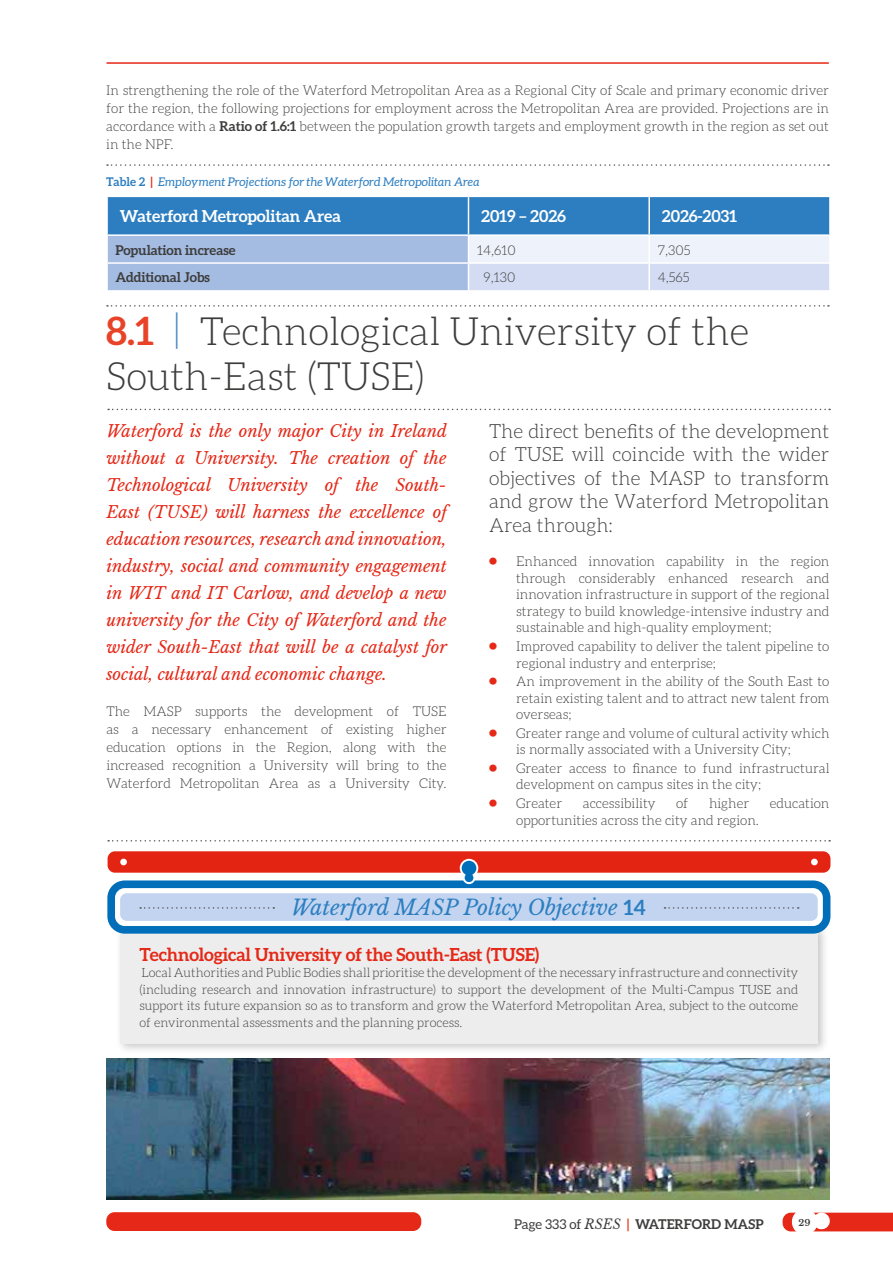
<style>
.page{position:relative;width:893px;height:1263px;background:#fff}
.page>*{position:absolute;margin:0;border:0;box-sizing:border-box;transform-origin:0 0}
.t1{font:300 39px/45px "Aleo";color:#3d3d3c}
.t2{font:italic 21px "Libre Baskerville";color:#2c7ec1}
.t3{font:300 19.5px/23.4px "Aleo";color:#3d3d3c;text-align:justify}
.t4{font:700 18px "Aleo";letter-spacing:-.01em;color:#e52817}
.t5{font:italic 16.5px/27px "Libre Baskerville";color:#e52817;text-align:justify}
.t6{font:700 16.5px "Aleo";letter-spacing:-.01em;color:#fff}
.t7{font:300 13.5px/16.5px "Aleo";color:#3d3d3c;text-align:justify}
.t8{font:700 13.5px "Aleo";letter-spacing:-.01em;color:#3d3d3c}
.t9{font:300 12.75px/16.5px "Aleo";color:#3d3d3c;text-align:justify}
.t10{font:italic 12px "Aleo";color:#2c7ec1}
.t11{font:700 9px "Libre Baskerville";color:#3d3d3c}
.s1{font-weight:700}
.s2{font-weight:700;font-style:normal}
.s3{font-weight:700;font-style:normal;color:#e52817}
.s4{font-weight:700;color:#e84328}
.s5{color:#4c89c8}
.s6{font-weight:700;font-size:16.5px;color:#e52817}
.s7{font-family:"Aleo";font-weight:700;font-style:normal}
.s8{font-weight:400}
.s9{font-family:"Libre Baskerville";font-weight:400;font-style:italic}
.s10{color:#e84328}
</style>
<div class="page">
<div style="left:106px;top:1212px;width:315px;height:19px;background:#e52817;border-radius:8px"></div>
<svg style="left:783px;top:1212px;width:110px;height:20px"></svg>
<hr style="left:107px;top:62px;width:721px;height:2px;background:#e52817">
<svg style="left:107px;top:164px;width:722px;height:2px"></svg>
<svg style="left:107px;top:305px;width:722px;height:2px"></svg>
<div style="left:115px;top:923px;width:714px;height:132px;background:#1d1d1b;opacity:.25"></div>
<div style="left:120px;top:928px;width:698px;height:115px;background:#ededed"></div>
<div style="left:108px;top:851px;width:722px;height:22px;background:#e42413;border-radius:7px"></div>
<svg style="left:107px;top:859px;width:723px;height:75px"></svg>
<svg style="left:107px;top:196px;width:723px;height:94px;background:#89b2db"></svg>
<hr style="left:649px;top:262px;width:182px;height:2px;background:#fff">
<hr style="left:648px;top:264px;width:2px;height:26px;background:#fff">
<hr style="left:829px;top:264px;width:2px;height:26px;background:#fff">
<svg style="left:108px;top:409px;width:722px;height:1px"></svg>
<svg style="left:108px;top:840px;width:722px;height:1px"></svg>
<img style="left:106px;top:1059px;width:723px;height:140px">
<p class="t7" style="left:106px;top:81px;width:724px;line-height:18px">In strengthening the role of the Waterford Metropolitan Area as a Regional City of Scale and primary economic driver for the region, the following projections for employment across the Metropolitan Area are provided. Projections are in accordance with a <span class="s1">Ratio of 1.6:1</span> between the population growth targets and employment growth in the region as set out in the NPF.</p>
<p class="t10" style="left:106px;top:175px;width:375px"><span class="s2">Table 2</span> <span class="s3">|</span> Employment Projections for the Waterford Metropolitan Area</p>
<p class="t6" style="left:120px;top:207px;width:223px">Waterford Metropolitan Area</p>
<p class="t6" style="left:481px;top:207px;width:86px">2019 – 2026</p>
<p class="t6" style="left:662px;top:207px;width:77px">2026-2031</p>
<p class="t8" style="left:116px;top:242px;width:122px">Population increase</p>
<p class="t7" style="left:477px;top:241px;width:40px">14,610</p>
<p class="t7" style="left:658px;top:241px;width:34px">7,305</p>
<p class="t8" style="left:116px;top:270px;width:96px">Additional Jobs</p>
<p class="t7" style="left:483px;top:269px;width:33px">9,130</p>
<p class="t7" style="left:658px;top:269px;width:34px">4,565</p>
<h1 class="t1" style="left:106px;top:309px;width:644px"><span class="s4">8.1</span> <span class="s5">|</span> Technological University of the<br>South-East (TUSE)</h1>
<p class="t5" style="left:106px;top:417px;width:342px">Waterford is the only major City in Ireland without a University. The creation of the Technological University of the South-East (TUSE) will harness the excellence of education resources, research and innovation, industry, social and community engagement in WIT and IT Carlow, and develop a new university for the City of Waterford and the wider South-East that will be a catalyst for social, cultural and economic change.</p>
<p class="t7" style="left:106px;top:702px;width:342px;line-height:18px">The MASP supports the development of TUSE as a necessary enhancement of existing higher education options in the Region, along with the increased recognition a University will bring to the Waterford Metropolitan Area as a University City.</p>
<h3 class="t3" style="left:489px;top:419px;width:342px">The direct benefits of the development of TUSE will coincide with the wider objectives of the MASP to transform and grow the Waterford Metropolitan Area through:</h3>
<p class="t7" style="left:516px;top:553px;width:315px;text-indent:-27px"><span class="s6">•</span> Enhanced innovation capability in the region through considerably enhanced research and innovation infrastructure in support of the regional strategy to build knowledge-intensive industry and sustainable and high-quality employment;</p>
<p class="t7" style="left:516px;top:638px;width:315px;text-indent:-27px"><span class="s6">•</span> Improved capability to deliver the talent pipeline to regional industry and enterprise;</p>
<p class="t7" style="left:516px;top:673px;width:315px;text-indent:-27px"><span class="s6">•</span> An improvement in the ability of the South East to retain existing talent and to attract new talent from overseas;</p>
<p class="t7" style="left:516px;top:725px;width:315px;text-indent:-27px"><span class="s6">•</span> Greater range and volume of cultural activity which is normally associated with a University City;</p>
<p class="t7" style="left:516px;top:760px;width:315px;text-indent:-27px"><span class="s6">•</span> Greater access to finance to fund infrastructural development on campus sites in the city;</p>
<p class="t7" style="left:489px;top:795px;width:75px"><span class="s6">•</span> Greater</p>
<p class="t7" style="left:583px;top:795px;width:74px">accessibility</p>
<p class="t7" style="left:676px;top:795px;width:14px">of</p>
<p class="t7" style="left:709px;top:795px;width:42px">higher</p>
<p class="t7" style="left:770px;top:795px;width:61px">education</p>
<p class="t7" style="left:516px;top:811px;width:244px">opportunities across the city and region.</p>
<h2 class="t2" style="left:291px;top:894px;width:356px">Waterford MASP Policy Objective <span class="s7">14</span></h2>
<h3 class="t4" style="left:139px;top:944px;width:401px">Technological University of the South-East (TUSE)</h3>
<p class="t9" style="left:139px;top:964px;width:660px">Local Authorities and Public Bodies shall prioritise the development of the necessary infrastructure and connectivity (including research and innovation infrastructure) to support the development of the Multi-Campus TUSE and support its future expansion so as to transform and grow the Waterford Metropolitan Area, subject to the outcome of environmental assessments and the planning process.</p>
<p class="t8" style="left:514px;top:1216px;width:251px"><span class="s8">Page 333 of</span> <span class="s9">RSES</span> <span class="s10">|</span> WATERFORD MASP</p>
<p class="t11" style="left:799px;top:1217px;width:13px">29</p>
</div>
